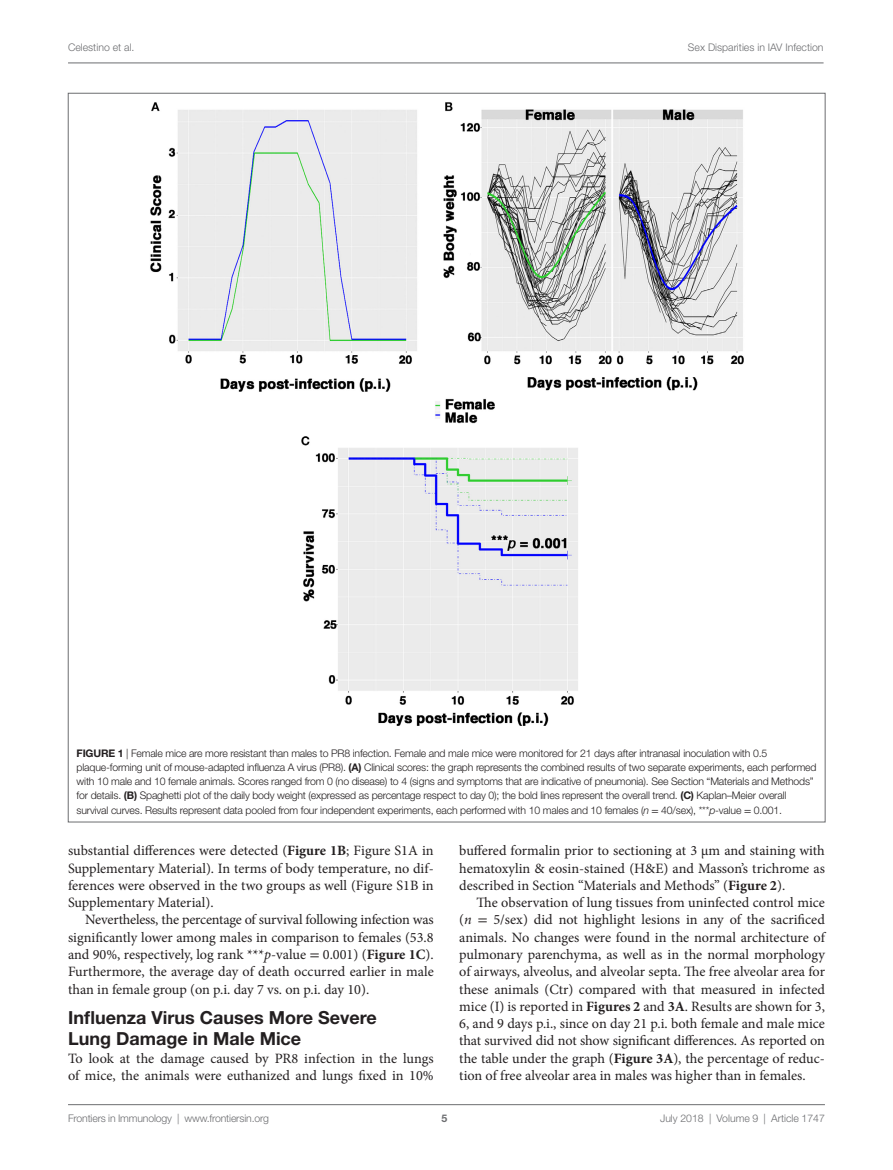
<style>
.page{position:relative;width:893px;height:1170px;background:#fff}
.page>*{position:absolute;margin:0;border:0;box-sizing:border-box;transform-origin:0 0}
.t1{font:700 18px/21px "Helvetica Neue LT Std";color:#231f20}
.t2{font:14.25px/17.2px "Minion Pro";color:#231f20;text-align:justify}
.t3{font:300 10.5px/14.2px "Helvetica Neue LT Std";letter-spacing:-.015em;color:#231f20}
.t4{font:300 10.5px "Helvetica Neue LT Std";color:#6c6d70}
.t5{font:700 10.5px "Helvetica Neue LT Std";color:#6c6d70}
.s1{font-weight:700}
.s2{font-style:italic}
.s3{font-family:"STIX General";font-weight:400}
.s4{font-family:"STIX General"}
</style>
<div class="page">
<img style="left:150px;top:102px;width:594px;height:624px">
<hr style="left:68px;top:1104px;width:757px;height:1px;background:#6c6d70">
<hr style="left:68px;top:63px;width:755px;height:1px;background:#6c6d70">
<p class="t4" style="left:68px;top:41px;width:68px">Celestino et al.</p>
<p class="t4" style="left:688px;top:41px;width:137px">Sex Disparities in IAV Infection</p>
<p class="t3" style="left:77px;top:745px;width:741px"><span class="s1">Figure 1</span> | Female mice are more resistant than males to PR8 infection. Female and male mice were monitored for 21 days after intranasal inoculation with 0.5 plaque-forming unit of mouse-adapted influenza A virus (PR8). <span class="s1">(A)</span> Clinical scores: the graph represents the combined results of two separate experiments, each performed with 10 male and 10 female animals. Scores ranged from 0 (no disease) to 4 (signs and symptoms that are indicative of pneumonia). See Section “Materials and Methods” for details. <span class="s1">(B)</span> Spaghetti plot of the daily body weight (expressed as percentage respect to day 0); the bold lines represent the overall trend. <span class="s1">(C)</span> Kaplan–Meier overall survival curves. Results represent data pooled from four independent experiments, each performed with 10 males and 10 females (<span class="s2">n</span> <span class="s3">=</span> 40/sex), ***<span class="s2">p</span>-value <span class="s3">=</span> 0.001.</p>
<p class="t2" style="left:68px;top:842px;width:367px">substantial differences were detected (<span class="s1">Figure 1B</span>; Figure S1A in Supplementary Material). In terms of body temperature, no dif&shy;ferences were observed in the two groups as well (Figure S1B in Supplementary Material).</p>
<p class="t2" style="left:68px;top:911px;width:367px;text-indent:17px">Nevertheless, the percentage of survival following infection was significantly lower among males in comparison to females (53.8 and 90%, respectively, log rank ***<span class="s2">p</span>-value <span class="s4">=</span> 0.001) (<span class="s1">Figure 1C</span>).<br>Furthermore, the average day of death occurred earlier in male than in female group (on p.i. day 7 vs. on p.i. day 10).</p>
<p class="t1" style="left:68px;top:1006px;width:310px">Influenza Virus Causes More Severe<br>Lung Damage in Male Mice</p>
<p class="t2" style="left:68px;top:1049px;width:367px">To look at the damage caused by PR8 infection in the lungs of mice, the animals were euthanized and lungs fixed in 10%</p>
<p class="t2" style="left:459px;top:842px;width:367px">buffered formalin prior to sectioning at 3 µm and staining with hematoxylin &amp; eosin-stained (H&amp;E) and Masson’s trichrome as described in Section “Materials and Methods” (<span class="s1">Figure 2</span>).</p>
<p class="t2" style="left:459px;top:894px;width:367px;text-indent:17px">The observation of lung tissues from uninfected control mice (<span class="s2">n</span> <span class="s4">=</span> 5/sex) did not highlight lesions in any of the sacrificed animals. No changes were found in the normal architecture of pulmonary parenchyma, as well as in the normal morphology of airways, alveolus, and alveolar septa. The free alveolar area for these animals (Ctr) compared with that measured in infected mice (I) is reported in <span class="s1">Figures 2</span> and <span class="s1">3A</span>. Results are shown for 3, 6, and 9 days p.i., since on day 21 p.i. both female and male mice that survived did not show significant differences. As reported on the table under the graph (<span class="s1">Figure 3A</span>), the percentage of reduc&shy;tion of free alveolar area in males was higher than in females.</p>
<p class="t4" style="left:68px;top:1111px;width:203px">Frontiers in Immunology | www.frontiersin.org</p>
<p class="t4" style="left:660px;top:1111px;width:166px">July 2018 | Volume 9 | Article 1747</p>
<p class="t5" style="left:441px;top:1111px;width:7px">5</p>
</div>
